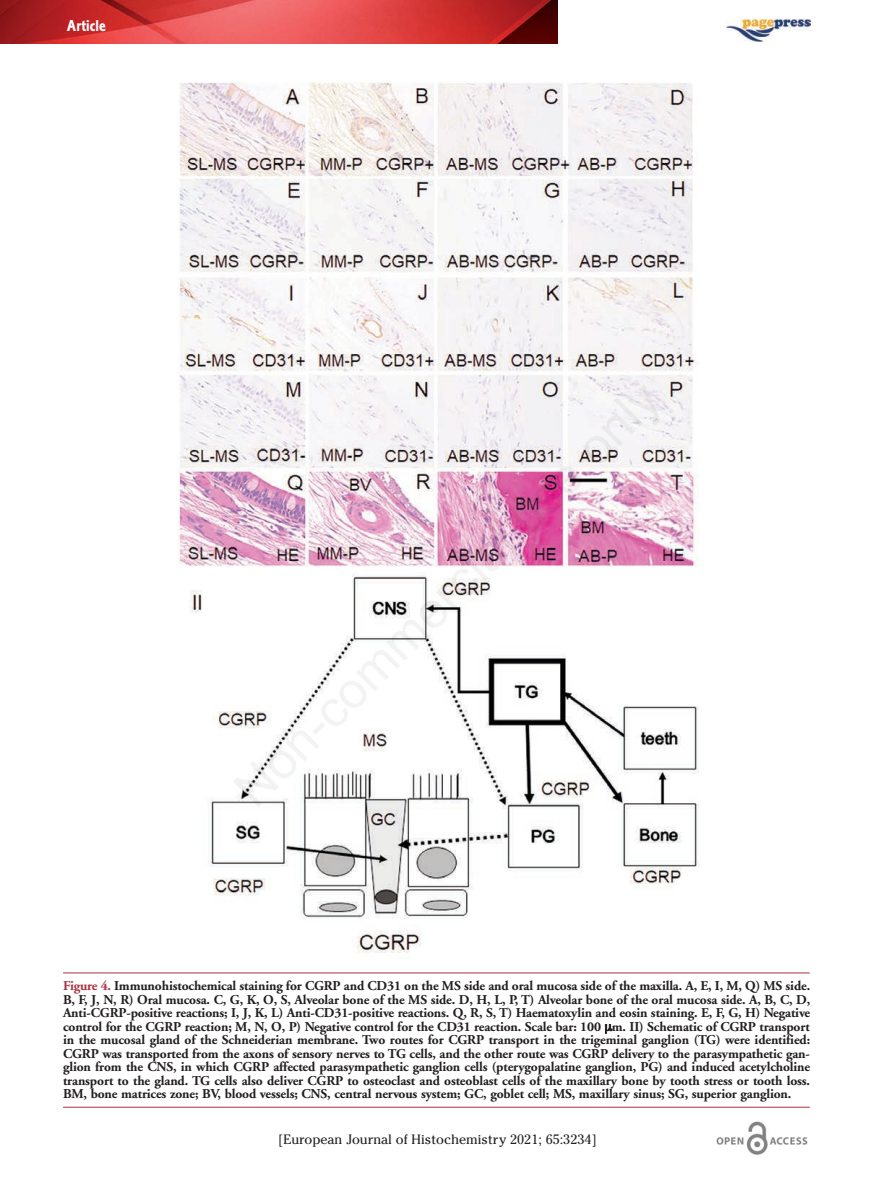
<style>
.page{position:relative;width:895px;height:1188px;background:#fff}
.page>*{position:absolute;margin:0;border:0;box-sizing:border-box;transform-origin:0 0}
.t1{font:16.5px "Corinthian Bold Condensed Plain";color:#fff}
.t2{font:700 13.5px/13.5px "Adobe Garamond";letter-spacing:-.01em;color:#231f20;text-align:justify}
.t3{font:13.5px "Cheltenham";color:#231f20}
.s1{color:#aa323f}
</style>
<div class="page">
<svg style="left:0;top:0;width:557px;height:43px;background:#cb3c3c"></svg>
<img style="left:716px;top:1122px;width:91px;height:33px">
<img style="left:726px;top:18px;width:84px;height:24px">
<hr style="left:63px;top:972px;width:746px;height:1px;background:#aa323f">
<hr style="left:63px;top:1107px;width:746px;height:1px;background:#aa323f">
<img style="left:178px;top:82px;width:521px;height:876px">
<p class="t1" style="left:67px;top:20px;width:40px">Article</p>
<p class="t2" style="left:63px;top:980px;width:748px"><span class="s1">Figure 4.</span> Immunohistochemical staining for CGRP and CD31 on the MS side and oral mucosa side of the maxilla. A, E, I, M, Q) MS side.<br>B, F, J, N, R) Oral mucosa. C, G, K, O, S, Alveolar bone of the MS side. D, H, L, P, T) Alveolar bone of the oral mucosa side. A, B, C, D, Anti-CGRP-positive reactions; I, J, K, L) Anti-CD31-positive reactions. Q, R, S, T) Haematoxylin and eosin staining. E, F, G, H) Negative control for the CGRP reaction; M, N, O, P) Negative control for the CD31 reaction. Scale bar: 100 m. II) Schematic of CGRP transport in the mucosal gland of the Schneiderian membrane. Two routes for CGRP transport in the trigeminal ganglion (TG) were identified:<br>CGRP was transported from the axons of sensory nerves to TG cells, and the other route was CGRP delivery to the parasympathetic gan&shy;glion from the CNS, in which CGRP affected parasympathetic ganglion cells (pterygopalatine ganglion, PG) and induced acetylcholine transport to the gland. TG cells also deliver CGRP to osteoclast and osteoblast cells of the maxillary bone by tooth stress or tooth loss.<br>BM, bone matrices zone; BV, blood vessels; CNS, central nervous system; GC, goblet cell; MS, maxillary sinus; SG, superior ganglion.</p>
<p class="t3" style="left:278px;top:1132px;width:320px">[European Journal of Histochemistry 2021; 65:3234]</p>
</div>
